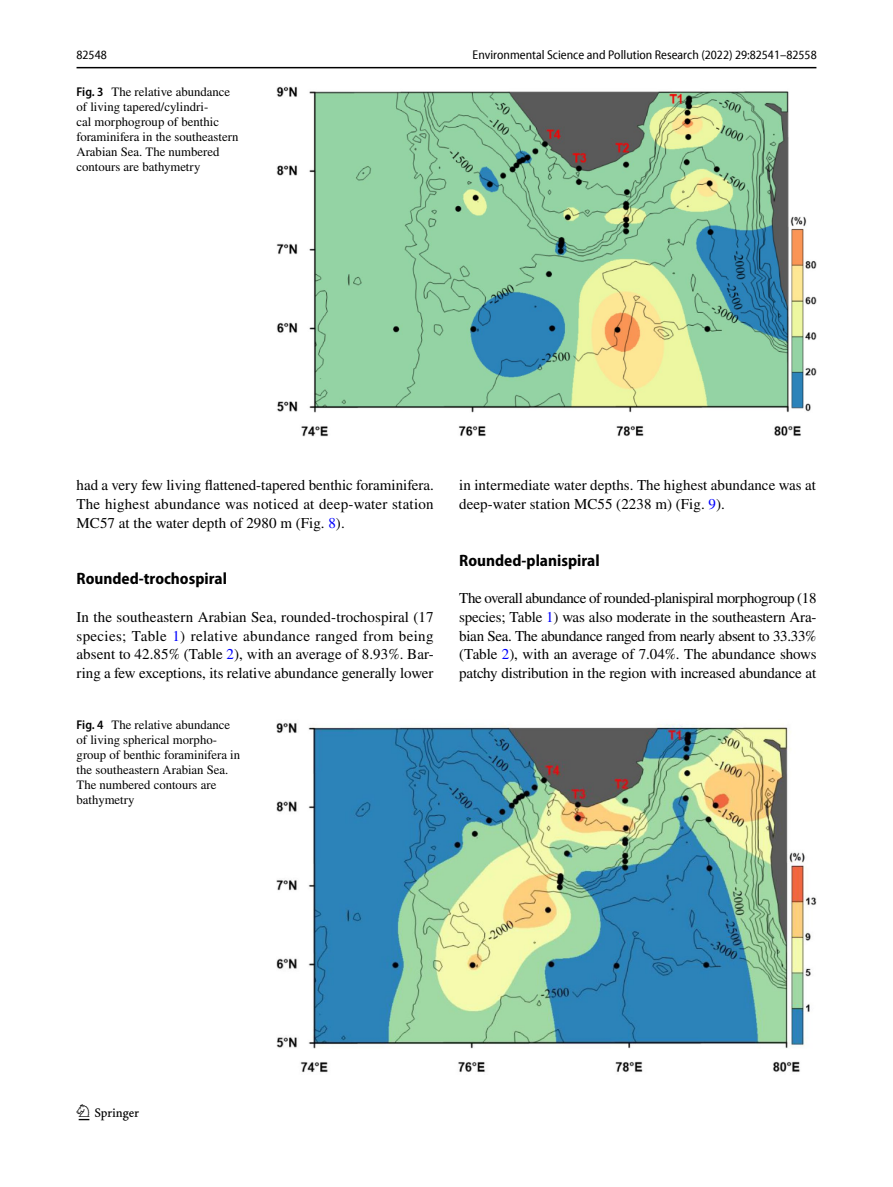
<style>
.page{position:relative;width:893px;height:1187px;background:#fff}
.page>*{position:absolute;margin:0;border:0;box-sizing:border-box;transform-origin:0 0}
.t1{font:22.5px "Springnew Regular 2";color:#000}
.t2{font:700 semi-condensed 16.5px "Myriad Pro";color:#000}
.t3{font:15px/18.8px "STIX";letter-spacing:.005em;color:#000;text-align:justify}
.t4{font:12.75px/15px "STIX";color:#000}
.t5{font:semi-condensed 12.75px "Myriad Pro Unic";color:#000}
.s1{font-family:"Myriad Pro";font-weight:600;font-stretch:semi-condensed}
.s2{color:#00f}
</style>
<div class="page">
<hr style="left:77px;top:67px;width:739px;height:1px;background:#000">
<img style="left:276px;top:87px;width:540px;height:349px">
<img style="left:276px;top:723px;width:540px;height:350px">
<p class="t5" style="left:77px;top:50px;width:32px">82548</p>
<p class="t5" style="left:473px;top:50px;width:346px">Environmental Science and Pollution Research (2022) 29:82541–82558</p>
<p class="t4" style="left:77px;top:85px;width:163px"><span class="s1">Fig. 3</span> The relative abundance of living tapered/cylindri-<br>cal morphogroup of benthic foraminifera in the southeastern<br>Arabian Sea. The numbered contours are bathymetry</p>
<p class="t3" style="left:77px;top:477px;width:359px">had a very few living flattened-tapered benthic foraminifera.<br>The highest abundance was noticed at deep-water station MC57 at the water depth of 2980 m (Fig. <span class="s2">8</span>).</p>
<p class="t2" style="left:77px;top:569px;width:152px">Rounded‑trochospiral</p>
<p class="t3" style="left:77px;top:608px;width:359px">In the southeastern Arabian Sea, rounded-trochospiral (17 species; Table <span class="s2">1</span>) relative abundance ranged from being absent to 42.85% (Table <span class="s2">2</span>), with an average of 8.93%. Bar&shy;ring a few exceptions, its relative abundance generally lower</p>
<p class="t4" style="left:77px;top:718px;width:165px"><span class="s1">Fig. 4</span> The relative abundance of living spherical morpho&shy;group of benthic foraminifera in the southeastern Arabian Sea.<br>The numbered contours are bathymetry</p>
<p class="t3" style="left:459px;top:477px;width:358px">in intermediate water depths. The highest abundance was at deep-water station MC55 (2238 m) (Fig. <span class="s2">9</span>).</p>
<p class="t2" style="left:459px;top:550px;width:142px">Rounded‑planispiral</p>
<p class="t3" style="left:459px;top:589px;width:359px">The overall abundance of rounded-planispiral morphogroup (18 species; Table <span class="s2">1</span>) was also moderate in the southeastern Ara&shy;bian Sea. The abundance ranged from nearly absent to 33.33% (Table <span class="s2">2</span>), with an average of 7.04%. The abundance shows patchy distribution in the region with increased abundance at</p>
<h1 class="t1" style="left:79px;top:1104px;width:62px">1 3</h1>
</div>
